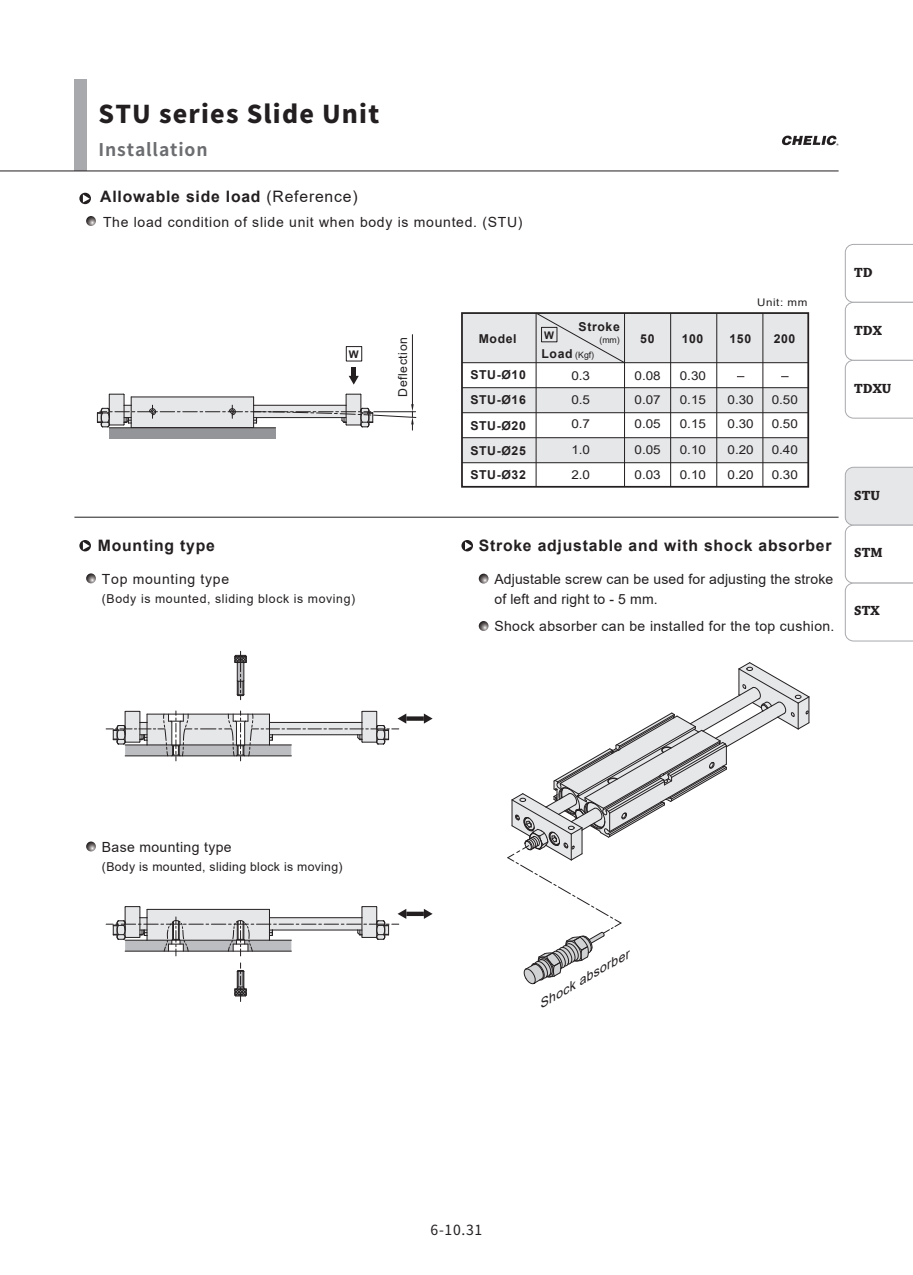
<style>
.page{position:relative;width:913px;height:1275px;background:#fff}
.page>*{position:absolute;margin:0;border:0;box-sizing:border-box;transform-origin:0 0}
.t1{font:800 24.5px "Source Han Sans TWHK";letter-spacing:.05em;color:#231f20}
.t2{font:700 17.5px "Source Han Sans TWHK";letter-spacing:.05em;color:#6c6d70}
.t3{font:700 15.75px "Arial";letter-spacing:.05em;color:#231f20}
.t4{font:14px/19.2px "Arial";letter-spacing:.025em;color:#231f20}
.t5{font:14px "Arial";letter-spacing:.05em;color:#231f20}
.t6{font:700 14px "Chaparral Pro";color:#231f20}
.t7{font:14px "Source Han Sans TWHK";color:#231f20}
.t8{font:12.25px/24.2px "Arial";letter-spacing:.025em;color:#231f20;scale:1.1 1}
.t9{font:700 12.25px "Arial";letter-spacing:.05em;color:#231f20}
.t10{font:12.25px "Arial";letter-spacing:.05em;color:#231f20}
.t11{font:12.25px "Arial";letter-spacing:.025em;color:#231f20}
.t12{font:italic 12.08px "Arial";color:#231f20;scale:1.15 1}
.t13{font:10.5px "Arial";letter-spacing:.05em;color:#231f20;scale:1.1 1}
.t14{font:700 10.5px "Arial";color:#231f20}
.t15{font:8.75px "Arial";color:#231f20}
.s1{font-weight:400}
</style>
<div class="page">
<svg style="left:782px;top:136px;width:56px;height:10px"></svg>
<div style="left:462px;top:313px;width:346px;height:50px;background:#e6e7e9"></div>
<div style="left:462px;top:388px;width:346px;height:25px;background:#e6e7e9"></div>
<div style="left:462px;top:438px;width:346px;height:25px;background:#e6e7e9"></div>
<div style="left:461px;top:312px;width:348px;height:176px;border:2px solid #231f20"></div>
<hr style="left:462px;top:362px;width:346px;height:1px;background:#231f20">
<hr style="left:462px;top:387px;width:346px;height:1px;background:#231f20">
<hr style="left:462px;top:412px;width:346px;height:1px;background:#231f20">
<hr style="left:462px;top:437px;width:346px;height:1px;background:#231f20">
<hr style="left:462px;top:462px;width:346px;height:1px;background:#231f20">
<hr style="left:536px;top:313px;width:1px;height:174px;background:#231f20">
<hr style="left:624px;top:313px;width:1px;height:174px;background:#231f20">
<hr style="left:670px;top:313px;width:1px;height:174px;background:#231f20">
<hr style="left:716px;top:313px;width:1px;height:174px;background:#231f20">
<hr style="left:762px;top:313px;width:1px;height:174px;background:#231f20">
<svg style="left:535px;top:312px;width:90px;height:51px"></svg>
<hr style="left:74px;top:517px;width:764px;height:1px;background:#231f20">
<svg style="left:79px;top:193px;width:12px;height:11px"></svg>
<svg style="left:83px;top:194px;width:7px;height:8px"></svg>
<svg style="left:79px;top:540px;width:12px;height:11px"></svg>
<svg style="left:83px;top:542px;width:7px;height:8px"></svg>
<svg style="left:461px;top:540px;width:12px;height:11px"></svg>
<svg style="left:465px;top:542px;width:7px;height:8px"></svg>
<hr style="left:412px;top:335px;width:1px;height:71px;background:#231f20">
<div style="left:346px;top:346px;width:16px;height:15px;border:1px solid #231f20"></div>
<svg style="left:234px;top:651px;width:13px;height:49px"></svg>
<svg style="left:234px;top:963px;width:13px;height:38px"></svg>
<div style="left:109px;top:428px;width:166px;height:11px;background:#939598"></div>
<svg style="left:349px;top:376px;width:10px;height:9px"></svg>
<div style="left:351px;top:367px;width:5px;height:9px;background:#231f20"></div>
<svg style="left:106px;top:711px;width:327px;height:51px"></svg>
<svg style="left:507px;top:662px;width:303px;height:323px"></svg>
<svg style="left:97px;top:394px;width:320px;height:36px"></svg>
<svg style="left:106px;top:906px;width:327px;height:50px"></svg>
<svg style="left:86px;top:216px;width:10px;height:10px"></svg>
<svg style="left:86px;top:573px;width:10px;height:10px"></svg>
<svg style="left:86px;top:841px;width:10px;height:10px"></svg>
<svg style="left:479px;top:574px;width:9px;height:10px"></svg>
<svg style="left:479px;top:621px;width:9px;height:10px"></svg>
<svg style="left:845px;top:244px;width:68px;height:175px"></svg>
<svg style="left:845px;top:467px;width:68px;height:174px"></svg>
<div style="left:75px;top:80px;width:12px;height:91px;background:#a8a9ad"></div>
<hr style="left:0;top:171px;width:838px;height:1px;background:#231f20">
<div style="left:541px;top:327px;width:16px;height:15px;border:1px solid #231f20"></div>
<h1 class="t1" style="left:98px;top:100px;width:282px">STU series Slide Unit</h1>
<p class="t2" style="left:98px;top:140px;width:111px">Installation</p>
<p class="t3" style="left:100px;top:186px;width:259px">Allowable side load <span class="s1">(Reference)</span></p>
<p class="t5" style="left:103px;top:213px;width:421px">The load condition of slide unit when body is mounted. (STU)</p>
<p class="t13" style="left:757px;top:295px;width:47px">Unit: mm</p>
<p class="t14" style="left:349px;top:347px;width:11px">W</p>
<p class="t10" style="left:394px;top:397px;width:61px;rotate:-90deg">Deflection</p>
<p class="t9" style="left:479px;top:330px;width:39px">Model</p>
<p class="t14" style="left:544px;top:328px;width:11px">W</p>
<p class="t9" style="left:579px;top:318px;width:43px">Stroke</p>
<p class="t15" style="left:599px;top:334px;width:22px">(mm)</p>
<p class="t9" style="left:541px;top:345px;width:33px">Load</p>
<p class="t15" style="left:575px;top:349px;width:20px">(Kgf)</p>
<p class="t9" style="left:640px;top:330px;width:16px">50</p>
<p class="t9" style="left:682px;top:330px;width:23px">100</p>
<p class="t9" style="left:729px;top:330px;width:23px">150</p>
<p class="t9" style="left:774px;top:330px;width:23px">200</p>
<p class="t9" style="left:470px;top:366px;width:57px">STU-Ø10</p>
<p class="t8" style="left:571px;top:363px;width:19px">0.3</p>
<p class="t8" style="left:634px;top:363px;width:25px">0.08</p>
<p class="t8" style="left:680px;top:363px;width:25px">0.30</p>
<p class="t9" style="left:470px;top:391px;width:57px">STU-Ø16</p>
<p class="t8" style="left:571px;top:388px;width:19px">0.5</p>
<p class="t8" style="left:634px;top:388px;width:25px">0.07</p>
<p class="t8" style="left:680px;top:388px;width:25px">0.15</p>
<p class="t9" style="left:470px;top:417px;width:57px">STU-Ø20</p>
<p class="t8" style="left:571px;top:412px;width:19px">0.7</p>
<p class="t8" style="left:634px;top:412px;width:25px">0.05</p>
<p class="t8" style="left:680px;top:412px;width:25px">0.15</p>
<p class="t9" style="left:470px;top:442px;width:57px">STU-Ø25</p>
<p class="t8" style="left:571px;top:438px;width:19px">1.0</p>
<p class="t8" style="left:634px;top:438px;width:25px">0.05</p>
<p class="t8" style="left:680px;top:438px;width:25px">0.10</p>
<p class="t9" style="left:470px;top:466px;width:57px">STU-Ø32</p>
<p class="t8" style="left:571px;top:463px;width:19px">2.0</p>
<p class="t8" style="left:634px;top:463px;width:25px">0.03</p>
<p class="t8" style="left:680px;top:463px;width:25px">0.10</p>
<p class="t8" style="left:727px;top:388px;width:25px">0.30<br>0.30</p>
<p class="t8" style="left:727px;top:437px;width:25px;line-height:25px">0.20<br>0.20</p>
<p class="t8" style="left:772px;top:388px;width:25px">0.50<br>0.50</p>
<p class="t8" style="left:772px;top:437px;width:25px;line-height:25px">0.40<br>0.30</p>
<p class="t3" style="left:98px;top:535px;width:119px">Mounting type</p>
<p class="t3" style="left:479px;top:535px;width:354px">Stroke adjustable and with shock absorber</p>
<p class="t5" style="left:102px;top:569px;width:129px">Top mounting type</p>
<p class="t10" style="left:102px;top:590px;width:255px">(Body is mounted, sliding block is moving)</p>
<p class="t4" style="left:494px;top:570px;width:340px">Adjustable screw can be used for adjusting the stroke of left and right to - 5 mm.</p>
<p class="t4" style="left:494px;top:616px;width:342px">Shock absorber can be installed for the top cushion.</p>
<p class="t6" style="left:854px;top:264px;width:20px">TD</p>
<p class="t6" style="left:854px;top:322px;width:29px">TDX</p>
<p class="t6" style="left:854px;top:380px;width:39px">TDXU</p>
<p class="t6" style="left:854px;top:487px;width:27px">STU</p>
<p class="t6" style="left:854px;top:545px;width:30px">STM</p>
<p class="t6" style="left:854px;top:603px;width:27px">STX</p>
<p class="t4" style="left:102px;top:837px;width:131px">Base mounting type</p>
<p class="t11" style="left:102px;top:858px;width:242px">(Body is mounted, sliding block is moving)</p>
<p class="t12" style="left:534px;top:998px;width:91px;rotate:-30deg">Shock absorber</p>
<p class="t7" style="left:430px;top:1221px;width:53px">6-10.31</p>
</div>
